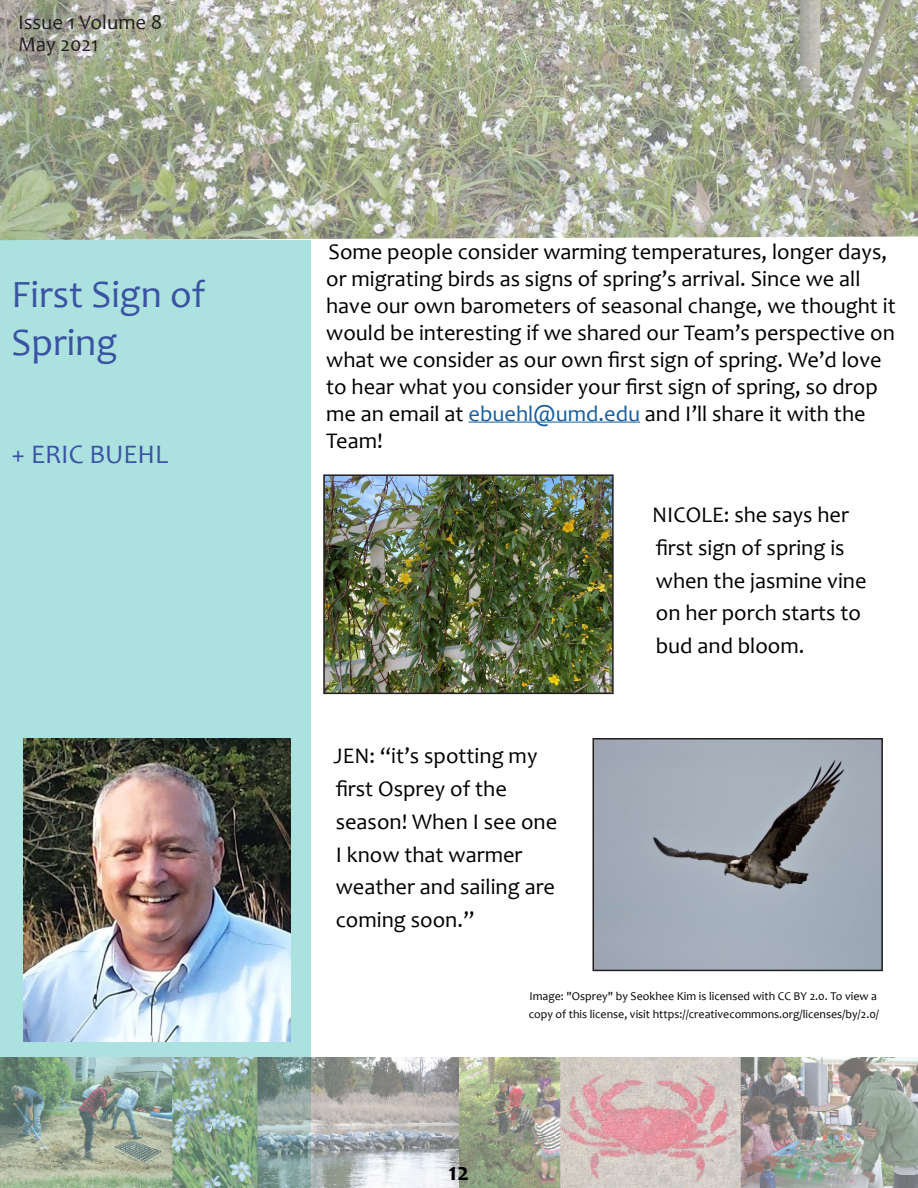
<style>
.page{position:relative;width:918px;height:1188px;background:#fff}
.page>*{position:absolute;margin:0;border:0;box-sizing:border-box;transform-origin:0 0}
.Summary_Bar_Header{font:38.85px/48.2px "Candara";color:#3a53a3}
.Summary_Bar_Header-2{font:26.85px "Candara";color:#3a53a3}
.t1{font:700 25.35px "Candara";color:#000}
.Contents{font:22.35px/32.8px "Candara";color:#000}
.t2{font:20.85px/22.4px "Candara";color:#231f20}
.Contents-2{font:12px/18px "Candara";color:#000}
.s1{color:#175d9e}
</style>
<div class="page">
<img style="left:0;top:0;width:918px;height:240px">
<div style="left:0;top:240px;width:310px;height:948px;background:#abe2df"></div>
<img style="left:0;top:1058px;width:918px;height:130px">
<img style="left:326px;top:477px;width:285px;height:214px">
<div style="left:323px;top:474px;width:291px;height:220px;border:2px solid #231f20"></div>
<img style="left:24px;top:739px;width:266px;height:302px">
<hr style="left:469px;top:422px;width:171px;height:1px;background:#175d9e">
<img style="left:595px;top:741px;width:285px;height:227px">
<div style="left:592px;top:738px;width:291px;height:233px;border:2px solid #231f20"></div>
<p class="t2" style="left:18px;top:11px;width:146px">Issue 1 Volume 8<br>May 2021</p>
<p class="Summary_Bar_Header" style="left:12px;top:270px;width:195px">First Sign of<br>Spring</p>
<p class="Summary_Bar_Header-2" style="left:12px;top:437px;width:158px">+ ERIC BUEHL</p>
<p class="Contents" style="left:326px;top:238px;width:571px;line-height:26.8px">Some people consider warming temperatures, longer days, or migrating birds as signs of spring’s arrival. Since we all have our own barometers of seasonal change, we thought it would be interesting if we shared our Team’s perspective on what we consider as our own first sign of spring. We’d love to hear what you consider your first sign of spring, so drop me an email at <span class="s1">ebuehl@umd.edu</span> and I’ll share it with the Team!</p>
<p class="Contents" style="left:333px;top:739px;width:225px">JEN: “it’s spotting my first Osprey of the season! When I see one<br>I know that warmer weather and sailing are coming soon.”</p>
<p class="Contents" style="left:652px;top:498px;width:216px">NICOLE: she says her first sign of spring is when the jasmine vine on her porch starts to bud and bloom.</p>
<p class="t1" style="left:449px;top:1156px;width:22px">12</p>
<p class="Contents-2" style="left:529px;top:987px;width:352px">Image: "Osprey" by Seokhee Kim is licensed with CC BY 2.0. To view a copy of this license, visit https://creativecommons.org/licenses/by/2.0/</p>
</div>
